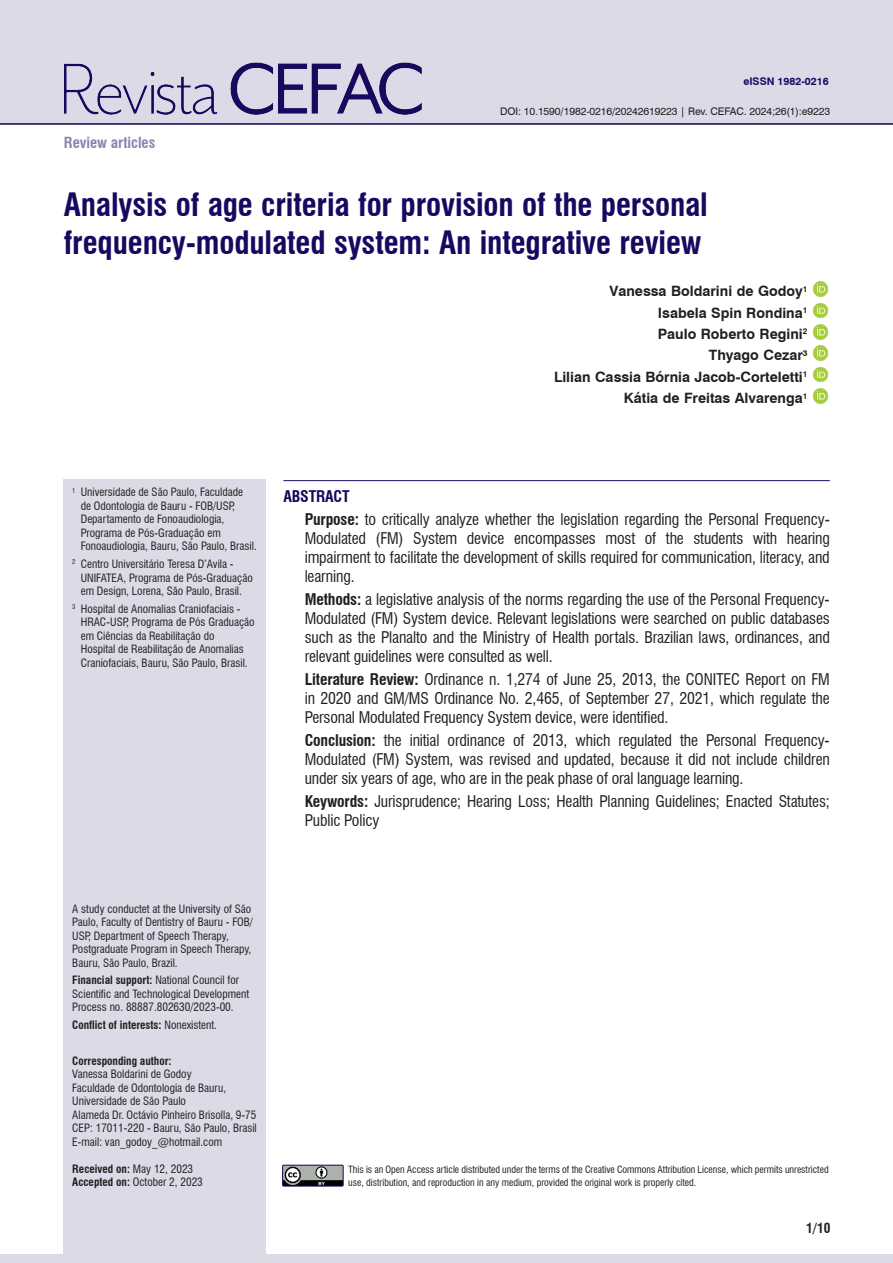
<style>
.page{position:relative;width:893px;height:1263px;background:#fff}
.page>*{position:absolute;margin:0;border:0;box-sizing:border-box;transform-origin:0 0}
.Titulo_só_inglês{font:700 condensed 31.5px/37.8px "Swiss 721 BT";letter-spacing:-.005em;color:#18085f}
.Resumo_só_ingles{font:condensed 15.75px/18.9px "Swiss 721 BT";letter-spacing:-.01em;color:#231f20;text-align:justify}
.Resumo_título_-_só_ingles{font:700 condensed 15.75px "Swiss 721 BT";letter-spacing:-.01em;color:#18085f}
.Tipo_de_artigo{font:700 condensed 15px "Swiss 721 BT";color:#8b84af}
.Autor{font:700 14.25px "Swiss 721 BT";color:#231f20}
.Cabeço_autor_esquerda-par{font:700 condensed 13.5px "Swiss 721 BT";color:#231f20}
.Notas{font:condensed 11.25px/13.5px "Swiss 721 BT";color:#231f20}
.Notas_sem_paragrafo{font:condensed 11.25px/13.5px "Swiss 721 BT";color:#231f20}
.Endereço_correspondencia{font:condensed 11.25px/13.5px "Swiss 721 BT";color:#231f20}
.Endereço_correspondencia-2{font:700 condensed 11.25px "Swiss 721 BT";color:#231f20}
.Notas_sem_paragrafo-2{font:700 condensed 11.25px "Swiss 721 BT";color:#231f20}
.Legenda_b_direito-impar{font:10.5px "Swiss 721 BT";letter-spacing:-.01em;color:#231f20}
.Legenda_b_esquerdo-par{font:700 10.5px "Swiss 721 BT";color:#18085f}
.Notas-2{font:condensed 9.75px/13.5px "Swiss 721 BT";color:#231f20}
.s1{font-weight:700}
.s2{font-weight:400}
</style>
<div class="page">
<div style="left:64px;top:479px;width:202px;height:784px;background:#dcdae7"></div>
<img style="left:813px;top:281px;width:16px;height:16px">
<img style="left:812px;top:303px;width:17px;height:15px">
<img style="left:813px;top:324px;width:16px;height:16px">
<img style="left:813px;top:345px;width:16px;height:16px">
<img style="left:812px;top:367px;width:17px;height:15px">
<img style="left:813px;top:388px;width:16px;height:16px">
<hr style="left:283px;top:480px;width:547px;height:1px;background:#18085f">
<div style="left:0;top:0;width:893px;height:125px;background:#dcdae7"></div>
<img style="left:65px;top:63px;width:357px;height:51px">
<img style="left:284px;top:1167px;width:58px;height:17px">
<div style="left:282px;top:1165px;width:62px;height:21px;border:1px solid #18085f"></div>
<div style="left:0;top:1254px;width:893px;height:9px;background:#dcdae7"></div>
<p class="Legenda_b_esquerdo-par" style="left:743px;top:74px;width:87px">eISSN 1982-0216</p>
<p class="Tipo_de_artigo" style="left:64px;top:133px;width:93px">Review articles</p>
<p class="Legenda_b_direito-impar" style="left:500px;top:104px;width:332px">DOI: 10.1590/1982-0216/20242619223 | Rev. CEFAC. 2024;26(1):e9223</p>
<p class="Titulo_só_inglês" style="left:64px;top:186px;width:646px">Analysis of age criteria for provision of the personal frequency-modulated system: An integrative review</p>
<p class="Autor" style="left:609px;top:281px;width:199px">Vanessa Boldarini de Godoy<sup>1</sup></p>
<p class="Autor" style="left:658px;top:303px;width:151px">Isabela Spin Rondina<sup>1</sup></p>
<p class="Autor" style="left:658px;top:324px;width:151px">Paulo Roberto Regini<sup>2</sup></p>
<p class="Autor" style="left:709px;top:345px;width:100px">Thyago Cezar<sup>3</sup></p>
<p class="Autor" style="left:554px;top:367px;width:255px">Lilian Cassia Bórnia Jacob-Corteletti<sup>1</sup></p>
<p class="Autor" style="left:624px;top:388px;width:185px">Kátia de Freitas Alvarenga<sup>1</sup></p>
<p class="Notas" style="left:81px;top:485px;width:178px;text-indent:-9px"><sup>1</sup> Universidade de São Paulo, Faculdade<br>de Odontologia de Bauru - FOB/USP, Departamento de Fonoaudiologia, Programa de Pós-Graduação em Fonoaudiologia, Bauru, São Paulo, Brasil.</p>
<p class="Notas" style="left:81px;top:557px;width:174px;text-indent:-9px"><sup>2</sup> Centro Universitário Teresa D’Avila -<br>UNIFATEA, Programa de Pós-Graduação em Design, Lorena, São Paulo, Brasil.</p>
<p class="Notas" style="left:81px;top:602px;width:175px;text-indent:-9px"><sup>3</sup> Hospital de Anomalias Craniofaciais - HRAC-USP, Programa de Pós Graduação em Ciências da Reabilitação do<br>Hospital de Reabilitação de Anomalias Craniofaciais, Bauru, São Paulo, Brasil.</p>
<p class="Resumo_título_-_só_ingles" style="left:283px;top:487px;width:68px">ABSTRACT</p>
<p class="Resumo_só_ingles" style="left:305px;top:510px;width:527px"><span class="s1">Purpose:</span> to critically analyze whether the legislation regarding the Personal Frequency-Modulated (FM) System device encompasses most of the students with hearing impairment to facilitate the development of skills required for communication, literacy, and learning.</p>
<p class="Resumo_só_ingles" style="left:305px;top:590px;width:527px"><span class="s1">Methods:</span> a legislative analysis of the norms regarding the use of the Personal Frequency-Modulated (FM) System device. Relevant legislations were searched on public databases such as the Planalto and the Ministry of Health portals. Brazilian laws, ordinances, and relevant guidelines were consulted as well.</p>
<p class="Resumo_só_ingles" style="left:305px;top:670px;width:527px"><span class="s1">Literature Review:</span> Ordinance n. 1,274 of June 25, 2013, the CONITEC Report on FM in 2020 and GM/MS Ordinance No. 2,465, of September 27, 2021, which regulate the Personal Modulated Frequency System device, were identified.</p>
<p class="Resumo_só_ingles" style="left:305px;top:731px;width:527px"><span class="s1">Conclusion:</span> the initial ordinance of 2013, which regulated the Personal Frequency-Modulated (FM) System, was revised and updated, because it did not include children under six years of age, who are in the peak phase of oral language learning.</p>
<p class="Resumo_só_ingles" style="left:305px;top:792px;width:527px"><span class="s1">Keywords:</span> Jurisprudence; Hearing Loss; Health Planning Guidelines; Enacted Statutes;<br>Public Policy</p>
<p class="Notas_sem_paragrafo" style="left:72px;top:902px;width:182px">A study conductet at the University of São Paulo, Faculty of Dentistry of Bauru - FOB/ USP, Department of Speech Therapy, Postgraduate Program in Speech Therapy, Bauru, São Paulo, Brazil.</p>
<p class="Notas_sem_paragrafo" style="left:72px;top:973px;width:178px"><span class="s1">Financial support:</span> National Council for<br>Scientific and Technological Development<br>Process no. 88887.802630/2023-00.</p>
<p class="Notas_sem_paragrafo-2" style="left:72px;top:1018px;width:146px">Conflict of interests: <span class="s2">Nonexistent.</span></p>
<p class="Endereço_correspondencia-2" style="left:72px;top:1054px;width:101px">Corresponding author:</p>
<p class="Endereço_correspondencia" style="left:72px;top:1067px;width:121px">Vanessa Boldarini de Godoy</p>
<p class="Endereço_correspondencia" style="left:72px;top:1081px;width:156px">Faculdade de Odontologia de Bauru,<br>Universidade de São Paulo</p>
<p class="Endereço_correspondencia" style="left:72px;top:1108px;width:186px">Alameda Dr. Octávio Pinheiro Brisolla, 9-75</p>
<p class="Endereço_correspondencia" style="left:72px;top:1121px;width:186px">CEP: 17011-220 - Bauru, São Paulo, Brasil</p>
<p class="Endereço_correspondencia" style="left:72px;top:1135px;width:152px">E-mail: van_godoy_@hotmail.com</p>
<p class="Endereço_correspondencia-2" style="left:72px;top:1162px;width:122px">Received on: <span class="s2">May 12, 2023</span></p>
<p class="Endereço_correspondencia" style="left:72px;top:1175px;width:132px"><span class="s1">Accepted on:</span> October 2, 2023</p>
<p class="Notas-2" style="left:348px;top:1163px;width:482px">This is an Open Access article distributed under the terms of the Creative Commons Attribution License, which permits unrestricted use, distribution, and reproduction in any medium, provided the original work is properly cited.</p>
<p class="Cabeço_autor_esquerda-par" style="left:806px;top:1219px;width:26px">1/10</p>
</div>
